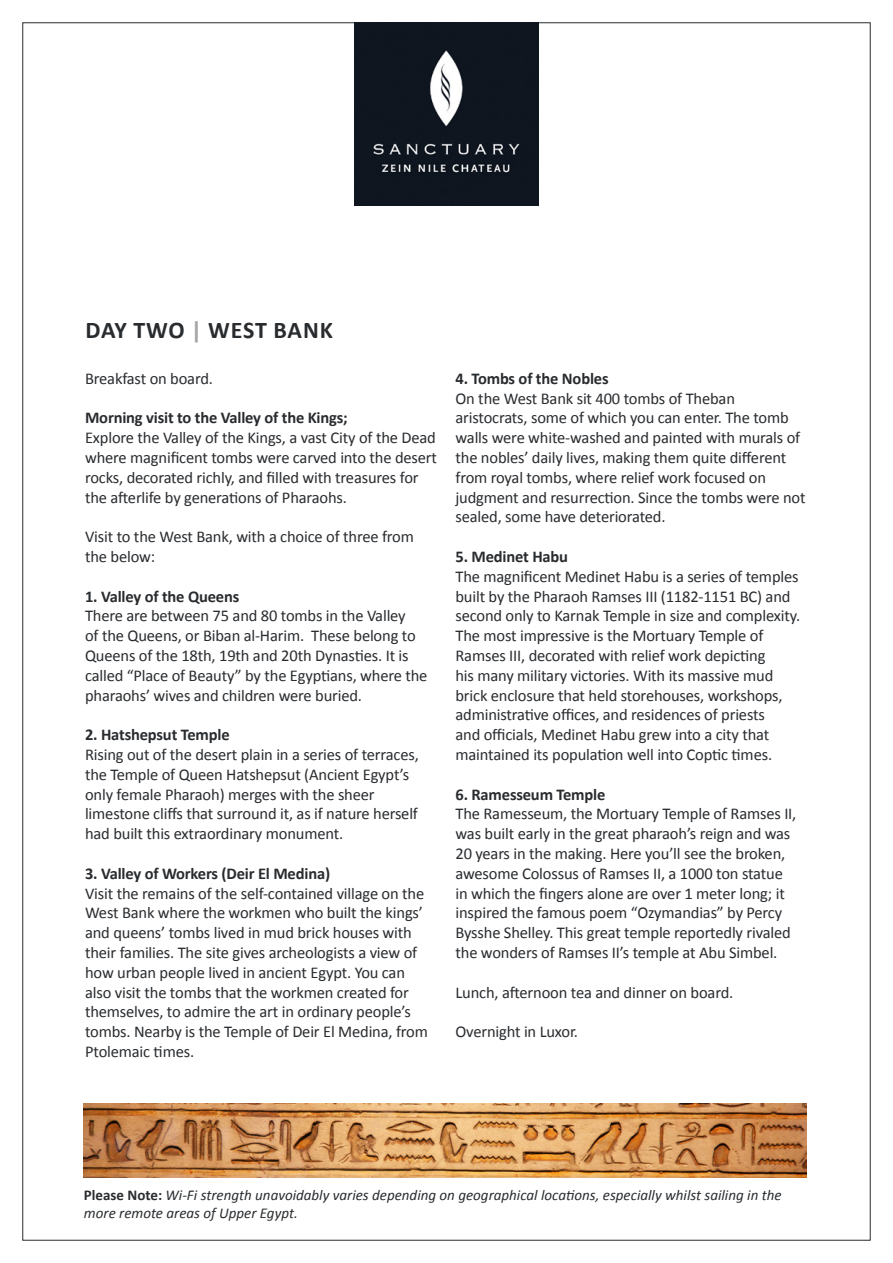
<style>
.page{position:relative;width:893px;height:1263px;background:#fff}
.page>*{position:absolute;margin:0;border:0;box-sizing:border-box;transform-origin:0 0}
.t1{font:700 24px "Calibri";letter-spacing:.03em;color:#292c2f}
.t2{font:16.5px/19.8px "Calibri";letter-spacing:-.01em;color:#292c2f}
.t3{font:700 16.5px "Calibri";letter-spacing:-.01em;color:#292c2f}
.t4{font:italic 15px/18px "Calibri";color:#292c2f}
.s1{color:#a7a5a7}
.s2{font-weight:700;font-style:normal}
</style>
<div class="page">
<div style="left:22px;top:22px;width:849px;height:1218px;background:#fff;border:1px solid #292c2f"></div>
<img style="left:354px;top:22px;width:185px;height:183px">
<img style="left:84px;top:1103px;width:723px;height:75px">
<p class="t1" style="left:86px;top:315px;width:249px">DAY TWO <span class="s1">|</span> WEST BANK</p>
<p class="t2" style="left:85px;top:368px;width:129px">Breakfast on board.</p>
<p class="t3" style="left:85px;top:407px;width:264px">Morning visit to the Valley of the Kings;</p>
<p class="t2" style="left:85px;top:428px;width:354px">Explore the Valley of the Kings, a vast City of the Dead where magnificent tombs were carved into the desert rocks, decorated richly, and filled with treasures for the afterlife by generations of Pharaohs.</p>
<p class="t2" style="left:85px;top:527px;width:330px">Visit to the West Bank, with a choice of three from the below:</p>
<p class="t3" style="left:85px;top:585px;width:156px">1. Valley of the Queens</p>
<p class="t2" style="left:85px;top:606px;width:344px">There are between 75 and 80 tombs in the Valley<br>of the Queens, or Biban al-Harim. These belong to Queens of the 18th, 19th and 20th Dynasties. It is called “Place of Beauty” by the Egyptians, where the pharaohs’ wives and children were buried.</p>
<p class="t3" style="left:85px;top:724px;width:146px">2. Hatshepsut Temple</p>
<p class="t2" style="left:85px;top:745px;width:335px">Rising out of the desert plain in a series of terraces, the Temple of Queen Hatshepsut (Ancient Egypt’s only female Pharaoh) merges with the sheer limestone cliffs that surround it, as if nature herself had built this extraordinary monument.</p>
<p class="t3" style="left:85px;top:863px;width:247px">3. Valley of Workers (Deir El Medina)</p>
<p class="t2" style="left:85px;top:883px;width:344px">Visit the remains of the self-contained village on the West Bank where the workmen who built the kings’ and queens’ tombs lived in mud brick houses with their families. The site gives archeologists a view of how urban people lived in ancient Egypt. You can also visit the tombs that the workmen created for themselves, to admire the art in ordinary people’s tombs. Nearby is the Temple of Deir El Medina, from Ptolemaic times.</p>
<p class="t3" style="left:455px;top:368px;width:155px">4. Tombs of the Nobles</p>
<p class="t2" style="left:455px;top:388px;width:352px">On the West Bank sit 400 tombs of Theban aristocrats, some of which you can enter. The tomb walls were white-washed and painted with murals of the nobles’ daily lives, making them quite different from royal tombs, where relief work focused on judgment and resurrection. Since the tombs were not sealed, some have deteriorated.</p>
<p class="t3" style="left:455px;top:546px;width:114px">5. Medinet Habu</p>
<p class="t2" style="left:455px;top:566px;width:346px">The magnificent Medinet Habu is a series of temples built by the Pharaoh Ramses III (1182-1151 BC) and second only to Karnak Temple in size and complexity.<br>The most impressive is the Mortuary Temple of Ramses III, decorated with relief work depicting<br>his many military victories. With its massive mud brick enclosure that held storehouses, workshops, administrative offices, and residences of priests<br>and officials, Medinet Habu grew into a city that maintained its population well into Coptic times.</p>
<p class="t3" style="left:455px;top:783px;width:151px">6. Ramesseum Temple</p>
<p class="t2" style="left:455px;top:804px;width:342px">The Ramesseum, the Mortuary Temple of Ramses II, was built early in the great pharaoh’s reign and was 20 years in the making. Here you’ll see the broken, awesome Colossus of Ramses II, a 1000 ton statue in which the fingers alone are over 1 meter long; it inspired the famous poem “Ozymandias” by Percy Bysshe Shelley. This great temple reportedly rivaled the wonders of Ramses II’s temple at Abu Simbel.</p>
<p class="t2" style="left:455px;top:982px;width:279px">Lunch, afternoon tea and dinner on board.</p>
<p class="t2" style="left:455px;top:1022px;width:124px">Overnight in Luxor.</p>
<p class="t4" style="left:84px;top:1185px;width:699px"><span class="s2">Please Note:</span> Wi-Fi strength unavoidably varies depending on geographical locations, especially whilst sailing in the more remote areas of Upper Egypt.</p>
</div>
